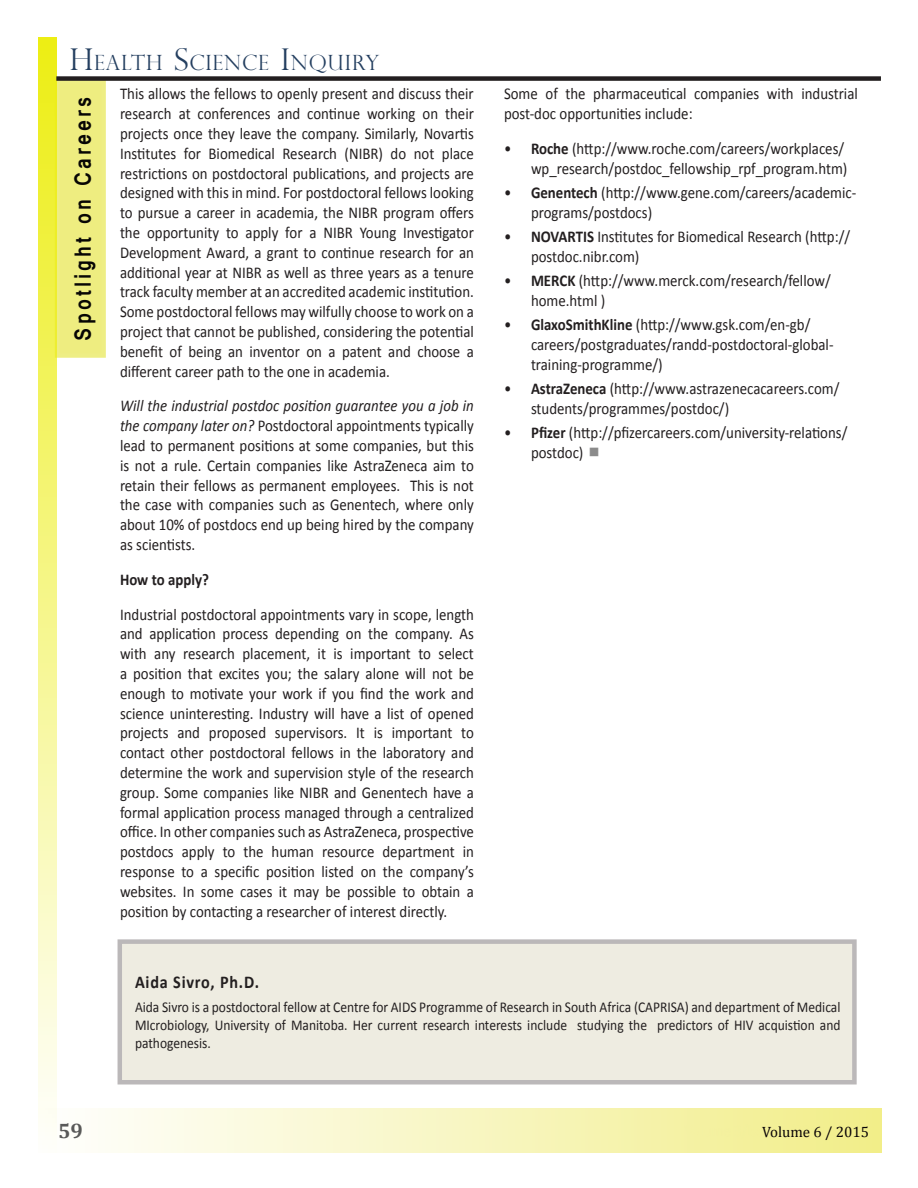
<style>
.page{position:relative;width:918px;height:1188px;background:#fff}
.page>*{position:absolute;margin:0;border:0;box-sizing:border-box;transform-origin:0 0}
.t1{font:700 25.2px "Vrinda";letter-spacing:.15em;color:#070604;scale:.83 1}
.t2{font:300 21px "Perpetua Titling";letter-spacing:.045em;color:#243f60}
.t3{font:700 21px "Cambria";color:#595959}
.t4{font:700 18px "Calibri";letter-spacing:.05em;color:#231f20;scale:.9 1}
.t5{font:16.5px/19.8px "Calibri";color:#231f20;scale:.9 1}
.t6{font:700 16.5px "Calibri";color:#231f20;scale:.9 1}
.t7{font:15px/18px "Calibri";color:#231f20;text-align:justify;scale:.9 1}
.t8{font:15px "Cambria";color:#0a0507}
.s1{font-size:30px}
.s2{font-style:italic}
.s3{font-weight:700}
</style>
<div class="page">
<div style="left:57px;top:82px;width:47px;height:274px;background:#eeed80"></div>
<div style="left:55px;top:79px;width:51px;height:279px;border:4px solid #eeee84"></div>
<div style="left:38px;top:1108px;width:844px;height:45px;background:linear-gradient(to right,#fefefe,#f2ee89)"></div>
<div style="left:38px;top:37px;width:18px;height:1116px;background:linear-gradient(to bottom,#ecee13,#fefefc)"></div>
<div style="left:56px;top:76px;width:825px;height:5px;background:#231f20"></div>
<div style="left:118px;top:939px;width:739px;height:145px;background:#eeece1;border:4px solid #bbb8b9"></div>
<p class="t2" style="left:70px;top:55px;width:311px"><span class="s1">H</span>EALTH <span class="s1">S</span>CIENCE <span class="s1">I</span>NQUIRY</p>
<h1 class="t1" style="left:66px;top:341px;width:295px;rotate:-90deg">Spotlight on Careers</h1>
<p class="t5" style="left:120px;top:85px;width:395px;text-align:justify">This allows the fellows to openly present and discuss their research at conferences and continue working on their projects once they leave the company. Similarly, Novartis Institutes for Biomedical Research (NIBR) do not place restrictions on postdoctoral publications, and projects are designed with this in mind. For postdoctoral fellows looking to pursue a career in academia, the NIBR program offers the opportunity to apply for a NIBR Young Investigator Development Award, a grant to continue research for an additional year at NIBR as well as three years as a tenure track faculty member at an accredited academic institution.<br>Some postdoctoral fellows may wilfully choose to work on a project that cannot be published, considering the potential benefit of being an inventor on a patent and choose a different career path to the one in academia.</p>
<p class="t5" style="left:120px;top:397px;width:395px;text-align:justify"><span class="s2">Will the industrial postdoc position guarantee you a job in the company later on?</span> Postdoctoral appointments typically lead to permanent positions at some companies, but this is not a rule. Certain companies like AstraZeneca aim to retain their fellows as permanent employees. This is not the case with companies such as Genentech, where only about 10% of postdocs end up being hired by the company as scientists.</p>
<p class="t6" style="left:120px;top:572px;width:100px">How to apply?</p>
<p class="t5" style="left:120px;top:606px;width:395px;text-align:justify">Industrial postdoctoral appointments vary in scope, length and application process depending on the company. As with any research placement, it is important to select a position that excites you; the salary alone will not be enough to motivate your work if you find the work and science uninteresting. Industry will have a list of opened projects and proposed supervisors. It is important to contact other postdoctoral fellows in the laboratory and determine the work and supervision style of the research group. Some companies like NIBR and Genentech have a formal application process managed through a centralized office. In other companies such as AstraZeneca, prospective postdocs apply to the human resource department in response to a specific position listed on the company’s websites. In some cases it may be possible to obtain a position by contacting a researcher of interest directly.</p>
<p class="t5" style="left:504px;top:85px;width:395px">Some of the pharmaceutical companies with industrial post-doc opportunities include:</p>
<p class="t5" style="left:504px;top:140px;width:383px;text-align:right">• <span class="s3">Roche</span> (http://www.roche.com/careers/workplaces/ wp_research/postdoc_fellowship_rpf_program.htm)</p>
<p class="t5" style="left:531px;top:184px;width:363px;text-indent:-27px">• <span class="s3">Genentech</span> (http://www.gene.com/careers/academic&shy;programs/postdocs)</p>
<p class="t5" style="left:531px;top:228px;width:356px;text-indent:-27px">• <span class="s3">NOVARTIS</span> Institutes for Biomedical Research (http:// postdoc.nibr.com)</p>
<p class="t5" style="left:531px;top:272px;width:335px;text-indent:-27px">• <span class="s3">MERCK</span> (http://www.merck.com/research/fellow/ home.html )</p>
<p class="t5" style="left:531px;top:316px;width:338px;text-indent:-27px">• <span class="s3">GlaxoSmithKline</span> (http://www.gsk.com/en-gb/ careers/postgraduates/randd-postdoctoral-global&shy;training-programme/)</p>
<p class="t5" style="left:531px;top:380px;width:344px;text-indent:-27px">• <span class="s3">AstraZeneca</span> (http://www.astrazenecacareers.com/ students/programmes/postdoc/)</p>
<p class="t5" style="left:531px;top:424px;width:353px;text-indent:-27px">• <span class="s3">Pfizer</span> (http://pfizercareers.com/university-relations/ postdoc)</p>
<p class="t4" style="left:135px;top:975px;width:139px">Aida Sivro, Ph.D.</p>
<p class="t7" style="left:135px;top:999px;width:785px">Aida Sivro is a postdoctoral fellow at Centre for AIDS Programme of Research in South Africa (CAPRISA) and department of Medical MIcrobiology, University of Manitoba. Her current research interests include studying the predictors of HIV acquistion and pathogenesis.</p>
<p class="t3" style="left:58px;top:1118px;width:26px">59</p>
<p class="t8" style="left:762px;top:1123px;width:108px">Volume 6 / 2015</p>
</div>
